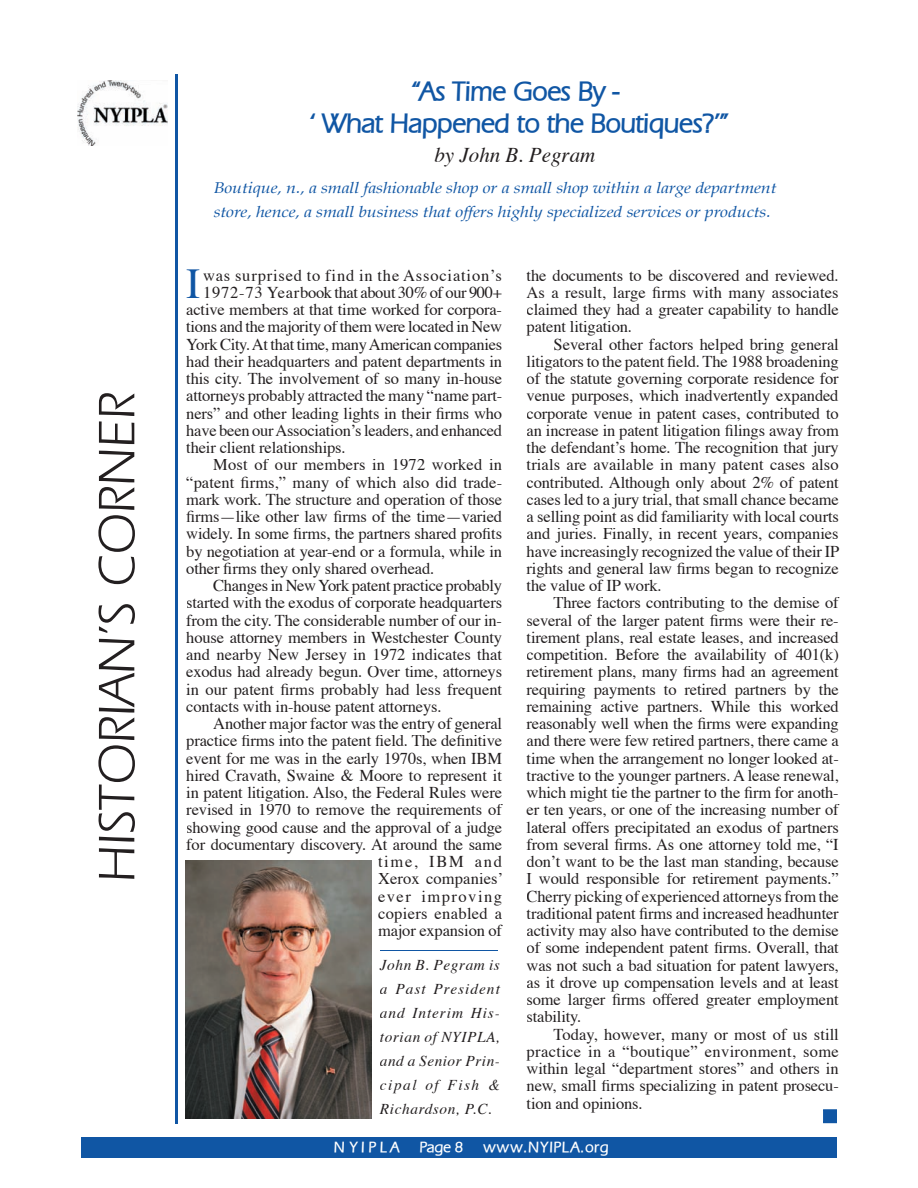
<style>
.page{position:relative;width:918px;height:1188px;background:#fff}
.page>*{position:absolute;margin:0;border:0;box-sizing:border-box;transform-origin:0 0}
.t1{font:54px "Eric Normal";color:#231f20}
.t2{font:42.6px "Times";color:#1056a4}
.t3{font:700 27px/32.4px "Eric";color:#1056a4;text-align:center}
.t4{font:italic 21px "Times";color:#231f20}
.t5{font:16.5px/17.2px "Times";letter-spacing:-.01em;color:#231f20;text-align:justify}
.t6{font:16.5px "Times";letter-spacing:.05em;color:#231f20}
.t7{font:16.5px "Times";letter-spacing:.01em;color:#231f20}
.t8{font:16.5px "Times";letter-spacing:.02em;color:#231f20}
.t9{font:16.5px "Times";letter-spacing:.09em;color:#231f20}
.t10{font:16.5px "Times";letter-spacing:.1em;color:#231f20}
.t11{font:italic 15.3px/24px "Palatino";letter-spacing:-.01em;color:#1056a4;scale:1.18 1}
.t12{font:italic 15px/24px "Times";letter-spacing:.04em;color:#231f20;text-align:justify}
.t13{font:700 15px "Eric";letter-spacing:.11em;color:#fff}
.t14{font:700 15px "Eric";letter-spacing:.06em;color:#fff}
</style>
<div class="page">
<div style="left:81px;top:1137px;width:756px;height:21px;background:#1056a4"></div>
<hr style="left:381px;top:950px;width:117px;height:1px;background:#1056a4">
<svg style="left:823px;top:1109px;width:14px;height:14px"></svg>
<hr style="left:175px;top:74px;width:3px;height:1049px;background:#1056a4">
<img style="left:77px;top:81px;width:91px;height:65px">
<img style="left:186px;top:860px;width:185px;height:258px">
<h1 class="t1" style="left:79px;top:883px;width:492px;rotate:-90deg">HISTORIAN’S CORNER</h1>
<h3 class="t3" style="left:309px;top:73px;width:420px">“As Time Goes By -<br>‘ What Happened to the Boutiques?’”</h3>
<p class="t4" style="left:434px;top:136px;width:162px">by John B. Pegram</p>
<p class="t11" style="left:214px;top:177px;width:479px">Boutique, n., a small fashionable shop or a small shop within a large department store, hence, a small business that offers highly specialized services or products.</p>
<h2 class="t2" style="left:186px;top:244px;width:16px">I</h2>
<p class="t6" style="left:203px;top:260px;width:301px">was surprised to find in the Association’s</p>
<p class="t5" style="left:203px;top:282px;width:300px">1972-73 Yearbook that about 30% of our 900+</p>
<p class="t5" style="left:186px;top:300px;width:317px">active members at that time worked for corpora-</p>
<p class="t5" style="left:186px;top:317px;width:317px">tions and the majority of them were located in New</p>
<p class="t5" style="left:186px;top:334px;width:317px">York City. At that time, many American companies</p>
<p class="t5" style="left:186px;top:351px;width:317px">had their headquarters and patent departments in</p>
<p class="t5" style="left:186px;top:369px;width:317px">this city. The involvement of so many in-house</p>
<p class="t5" style="left:186px;top:386px;width:318px">attorneys probably attracted the many “name part-</p>
<p class="t5" style="left:186px;top:403px;width:317px">ners” and other leading lights in their firms who</p>
<p class="t5" style="left:186px;top:420px;width:317px">have been our Association’s leaders, and enhanced</p>
<p class="t5" style="left:186px;top:438px;width:161px">their client relationships.</p>
<p class="t7" style="left:213px;top:449px;width:290px">Most of our members in 1972 worked in</p>
<p class="t5" style="left:186px;top:472px;width:317px">“patent firms,” many of which also did trade-</p>
<p class="t5" style="left:186px;top:489px;width:317px">mark work. The structure and operation of those</p>
<p class="t5" style="left:186px;top:507px;width:317px">firms—like other law firms of the time—varied</p>
<p class="t5" style="left:186px;top:524px;width:317px">widely. In some firms, the partners shared profits</p>
<p class="t5" style="left:186px;top:541px;width:317px">by negotiation at year-end or a formula, while in</p>
<p class="t5" style="left:186px;top:558px;width:249px">other firms they only shared overhead.</p>
<p class="t5" style="left:213px;top:576px;width:290px">Changes in New York patent practice probably</p>
<p class="t5" style="left:186px;top:593px;width:317px">started with the exodus of corporate headquarters</p>
<p class="t5" style="left:186px;top:610px;width:317px">from the city. The considerable number of our in-</p>
<p class="t5" style="left:186px;top:627px;width:317px">house attorney members in Westchester County</p>
<p class="t5" style="left:186px;top:645px;width:317px">and nearby New Jersey in 1972 indicates that</p>
<p class="t5" style="left:186px;top:662px;width:317px">exodus had already begun. Over time, attorneys</p>
<p class="t5" style="left:186px;top:679px;width:317px">in our patent firms probably had less frequent</p>
<p class="t5" style="left:186px;top:696px;width:257px">contacts with in-house patent attorneys.</p>
<p class="t5" style="left:213px;top:714px;width:290px">Another major factor was the entry of general</p>
<p class="t5" style="left:186px;top:731px;width:317px">practice firms into the patent field. The definitive</p>
<p class="t5" style="left:186px;top:748px;width:317px">event for me was in the early 1970s, when IBM</p>
<p class="t5" style="left:186px;top:765px;width:317px">hired Cravath, Swaine &amp; Moore to represent it</p>
<p class="t5" style="left:186px;top:783px;width:317px">in patent litigation. Also, the Federal Rules were</p>
<p class="t5" style="left:186px;top:800px;width:317px">revised in 1970 to remove the requirements of</p>
<p class="t5" style="left:186px;top:817px;width:317px">showing good cause and the approval of a judge</p>
<p class="t5" style="left:186px;top:834px;width:317px">for documentary discovery. At around the same</p>
<p class="t10" style="left:378px;top:846px;width:126px">time, IBM and</p>
<p class="t5" style="left:378px;top:869px;width:127px">Xerox companies’</p>
<p class="t9" style="left:378px;top:881px;width:126px">ever improving</p>
<p class="t8" style="left:378px;top:898px;width:125px">copiers enabled a</p>
<p class="t5" style="left:378px;top:921px;width:126px">major expansion of</p>
<p class="t12" style="left:380px;top:952px;width:122px">John B. Pegram is a Past President and Interim His&shy;torian of NYIPLA, and a Senior Prin&shy;cipal of Fish &amp; Richardson, P.C.</p>
<p class="t5" style="left:527px;top:265px;width:314px">the documents to be discovered and reviewed.<br>As a result, large firms with many associates claimed they had a greater capability to handle patent litigation.</p>
<p class="t5" style="left:527px;top:334px;width:314px;text-indent:27px">Several other factors helped bring general litigators to the patent field. The 1988 broadening of the statute governing corporate residence for venue purposes, which inadvertently expanded corporate venue in patent cases, contributed to an increase in patent litigation filings away from the defendant’s home. The recognition that jury trials are available in many patent cases also contributed. Although only about 2% of patent cases led to a jury trial, that small chance became a selling point as did familiarity with local courts and juries. Finally, in recent years, companies have increasingly recognized the value of their IP rights and general law firms began to recognize the value of IP work.</p>
<p class="t5" style="left:527px;top:593px;width:314px;text-indent:27px">Three factors contributing to the demise of several of the larger patent firms were their re&shy;tirement plans, real estate leases, and increased competition. Before the availability of 401(k) retirement plans, many firms had an agreement requiring payments to retired partners by the remaining active partners. While this worked reasonably well when the firms were expanding and there were few retired partners, there came a time when the arrangement no longer looked at&shy;tractive to the younger partners. A lease renewal, which might tie the partner to the firm for anoth&shy;er ten years, or one of the increasing number of lateral offers precipitated an exodus of partners from several firms. As one attorney told me, “I don’t want to be the last man standing, because I would responsible for retirement payments.” Cherry picking of experienced attorneys from the traditional patent firms and increased headhunter activity may also have contributed to the demise of some independent patent firms. Overall, that was not such a bad situation for patent lawyers, as it drove up compensation levels and at least some larger firms offered greater employment stability.</p>
<p class="t5" style="left:527px;top:1024px;width:314px;text-indent:27px">Today, however, many or most of us still practice in a “boutique” environment, some within legal “department stores” and others in new, small firms specializing in patent prosecu&shy;tion and opinions.</p>
<p class="t14" style="left:334px;top:1136px;width:67px">N Y I P L A</p>
<p class="t14" style="left:420px;top:1136px;width:45px">Page 8</p>
<p class="t13" style="left:483px;top:1136px;width:127px">www.NYIPLA.org</p>
</div>
